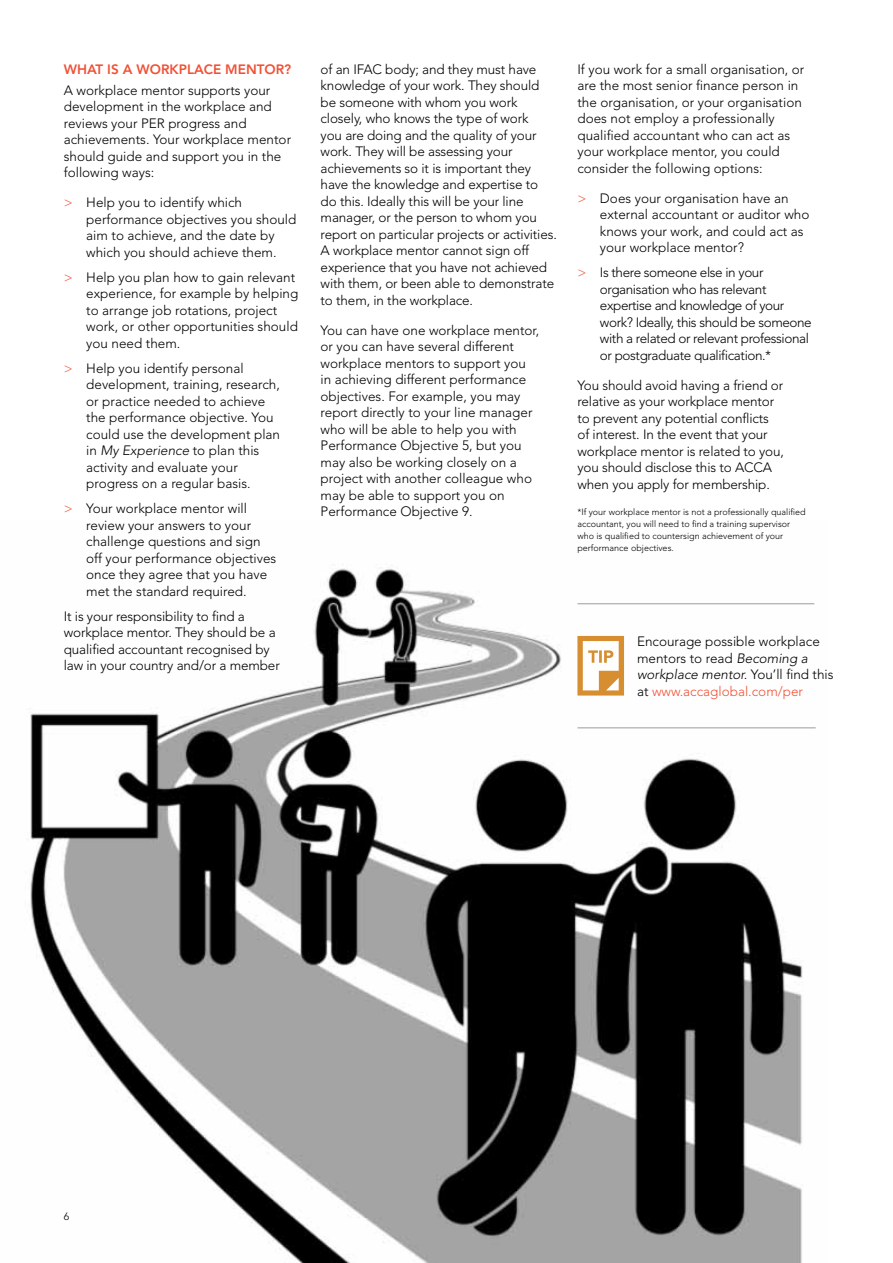
<style>
.page{position:relative;width:893px;height:1263px;background:#fff}
.page>*{position:absolute;margin:0;border:0;box-sizing:border-box;transform-origin:0 0}
.t1{font:300 13.5px/16.5px "Avenir";color:#000}
.t2{font:300 13.5px/16.5px "Avenir";letter-spacing:-.03em;color:#000}
.t3{font:800 13.5px "Avenir";color:#f05136}
.t4{font:300 10.5px "Avenir";color:#000}
.t5{font:300 9px/12px "Avenir";color:#000}
.s1{color:#f05136}
.s2{font-style:italic}
</style>
<div class="page">
<img style="left:30px;top:565px;width:786px;height:698px">
<hr style="left:577px;top:727px;width:239px;height:1px;background:#9c9d98">
<hr style="left:577px;top:603px;width:237px;height:1px;background:#9c9d98">
<svg style="left:577px;top:636px;width:47px;height:59px"></svg>
<p class="t3" style="left:64px;top:61px;width:11px">WHAT</p>
<p class="t3" style="left:107px;top:61px;width:97px">IS A WORKPLACE</p>
<p class="t3" style="left:225px;top:61px;width:68px">ME NTOR?</p>
<p class="t1" style="left:64px;top:82px;width:229px">A workplace mentor supports your development in the workplace and reviews your PER progress and achievements. Your workplace mentor should guide and support you in the following ways:</p>
<p class="t1" style="left:86px;top:194px;width:212px;text-indent:-22px"><span class="s1">&gt;</span> Help you to identify which performance objectives you should aim to achieve, and the date by which you should achieve them.</p>
<p class="t1" style="left:86px;top:269px;width:214px;text-indent:-22px"><span class="s1">&gt;</span> Help you plan how to gain relevant experience, for example by helping to arrange job rotations, project work, or other opportunities should you need them.</p>
<p class="t1" style="left:86px;top:360px;width:195px;text-indent:-22px"><span class="s1">&gt;</span> Help you identify personal development, training, research, or practice needed to achieve the performance objective. You could use the development plan in <span class="s2">My Experience</span> to plan this activity and evaluate your progress on a regular basis.</p>
<p class="t1" style="left:86px;top:500px;width:192px;text-indent:-22px"><span class="s1">&gt;</span> Your workplace mentor will review your answers to your challenge questions and sign off your performance objectives once they agree that you have met the standard required.</p>
<p class="t1" style="left:64px;top:608px;width:218px">It is your responsibility to find a workplace mentor. They should be a qualified accountant recognised by law in your country and/or a member</p>
<p class="t1" style="left:321px;top:61px;width:238px">of an IFAC body; and they must have knowledge of your work. They should be someone with whom you work closely, who knows the type of work<br>you are doing and the quality of your work. They will be assessing your achievements so it is important they have the knowledge and expertise to do this. Ideally this will be your line manager, or the person to whom you report on particular projects or activities.<br>A workplace mentor cannot sign off experience that you have not achieved with them, or been able to demonstrate to them, in the workplace.</p>
<p class="t1" style="left:321px;top:322px;width:220px">You can have one workplace mentor, or you can have several different workplace mentors to support you in achieving different performance objectives. For example, you may report directly to your line manager who will be able to help you with<br>Performance Objective 5, but you may also be working closely on a project with another colleague who may be able to support you on<br>Performance Objective 9.</p>
<p class="t1" style="left:577px;top:61px;width:228px">If you work for a small organisation, or are the most senior finance person in the organisation, or your organisation does not employ a professionally qualified accountant who can act as your workplace mentor, you could consider the following options:</p>
<p class="t1" style="left:600px;top:190px;width:211px;text-indent:-22px"><span class="s1">&gt;</span> Does your organisation have an external accountant or auditor who knows your work, and could act as your workplace mentor?</p>
<p class="t2" style="left:600px;top:264px;width:213px;text-indent:-22px"><span class="s1">&gt;</span> Is there someone else in your organisation who has relevant expertise and knowledge of your work? Ideally, this should be someone with a related or relevant professional or postgraduate qualification.*</p>
<p class="t1" style="left:577px;top:377px;width:208px">You should avoid having a friend or relative as your workplace mentor to prevent any potential conflicts of interest. In the event that your workplace mentor is related to you, you should disclose this to ACCA when you apply for membership.</p>
<p class="t5" style="left:577px;top:505px;width:230px">*If your workplace mentor is not a professionally qualified accountant, you will need to find a training supervisor who is qualified to countersign achievement of your performance objectives.</p>
<p class="t1" style="left:637px;top:633px;width:198px">Encourage possible workplace mentors to read <span class="s2">Becoming a workplace mentor.</span> You’ll find this at <span class="s1">www.accaglobal.com/per</span></p>
<p class="t4" style="left:64px;top:1211px;width:7px">6</p>
</div>
